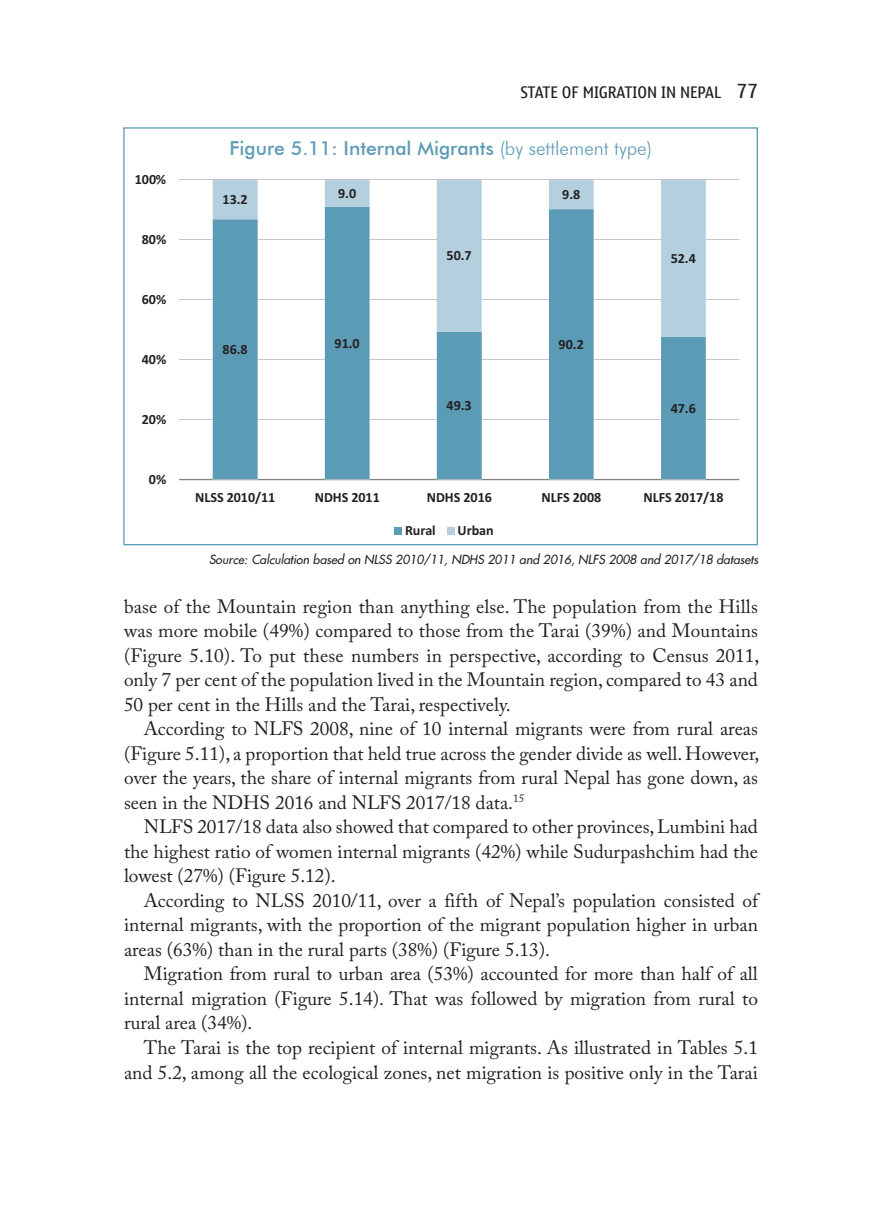
<style>
.page{position:relative;width:882px;height:1206px;background:#fff}
.page>*{position:absolute;margin:0;border:0;box-sizing:border-box;transform-origin:0 0}
.t1{font:19.25px "Adobe Caslon Pro";color:#231f20}
._1_Figures_head___Ta{font:500 19.25px "Futura BT";color:#5c9bb5}
.t2{font:15.75px "Nokia Standard Multiscript";color:#231f20}
.t3{font:700 14px "Calibri";color:#231f20}
._1_source{font:italic 12.25px "Futura 2";color:#231f20}
.s1{font-size:19.25px}
.s2{font-weight:300}
</style>
<div class="page">
<hr style="left:706px;top:419px;width:33px;height:1px;background:#808285">
<hr style="left:179px;top:419px;width:34px;height:1px;background:#808285">
<hr style="left:706px;top:359px;width:33px;height:1px;background:#808285">
<hr style="left:179px;top:359px;width:34px;height:1px;background:#808285">
<hr style="left:594px;top:299px;width:145px;height:1px;background:#808285">
<hr style="left:179px;top:299px;width:34px;height:1px;background:#808285">
<hr style="left:594px;top:239px;width:145px;height:1px;background:#808285">
<hr style="left:179px;top:239px;width:34px;height:1px;background:#808285">
<hr style="left:179px;top:179px;width:560px;height:1px;background:#808285">
<svg style="left:213px;top:337px;width:493px;height:142px"></svg>
<svg style="left:213px;top:180px;width:493px;height:157px"></svg>
<svg style="left:179px;top:479px;width:560px;height:1px"></svg>
<hr style="left:661px;top:479px;width:45px;height:1px;background:#b4d0de">
<hr style="left:549px;top:479px;width:45px;height:1px;background:#b4d0de">
<hr style="left:437px;top:479px;width:45px;height:1px;background:#b4d0de">
<hr style="left:325px;top:479px;width:45px;height:1px;background:#b4d0de">
<hr style="left:213px;top:479px;width:45px;height:1px;background:#b4d0de">
<div style="left:394px;top:527px;width:8px;height:7px;background:#5c9bb5"></div>
<div style="left:447px;top:527px;width:7px;height:7px;background:#b4d0de"></div>
<p class="t2" style="left:521px;top:83px;width:239px">STATE OF MIGRATION IN NEPAL <span class="s1">77</span></p>
<p class="t3" style="left:135px;top:169px;width:33px">100%</p>
<p class="t3" style="left:142px;top:229px;width:26px">80%</p>
<p class="t3" style="left:142px;top:289px;width:26px">60%</p>
<p class="t3" style="left:142px;top:349px;width:26px">40%</p>
<p class="t3" style="left:142px;top:409px;width:26px">20%</p>
<p class="t3" style="left:149px;top:469px;width:19px">0%</p>
<p class="_1_Figures_head___Ta" style="left:229px;top:137px;width:424px">Figure 5.11: Internal Migrants <span class="s2">(by settlement type)</span></p>
<p class="t3" style="left:223px;top:190px;width:27px">13.2</p>
<p class="t3" style="left:223px;top:339px;width:27px">86.8</p>
<p class="t3" style="left:338px;top:183px;width:20px">9.0</p>
<p class="t3" style="left:335px;top:333px;width:27px">91.0</p>
<p class="t3" style="left:447px;top:246px;width:27px">50.7</p>
<p class="t3" style="left:447px;top:396px;width:27px">49.3</p>
<p class="t3" style="left:562px;top:184px;width:20px">9.8</p>
<p class="t3" style="left:559px;top:334px;width:27px">90.2</p>
<p class="t3" style="left:671px;top:248px;width:27px">52.4</p>
<p class="t3" style="left:671px;top:398px;width:27px">47.6</p>
<p class="t3" style="left:195px;top:487px;width:82px">NLSS 2010/11</p>
<p class="t3" style="left:315px;top:487px;width:67px">NDHS 2011</p>
<p class="t3" style="left:427px;top:487px;width:67px">NDHS 2016</p>
<p class="t3" style="left:542px;top:487px;width:61px">NLFS 2008</p>
<p class="t3" style="left:643px;top:487px;width:82px">NLFS 2017/18</p>
<p class="t3" style="left:405px;top:520px;width:32px">Rural</p>
<p class="t3" style="left:458px;top:520px;width:38px">Urban</p>
<p class="_1_source" style="left:209px;top:551px;width:551px">Source: Calculation based on NLSS 2010/11, NDHS 2011 and 2016, NLFS 2008 and 2017/18 datasets</p>
<p class="t1" style="left:124px;top:595px;width:635px">base of the Mountain region than anything else. The population from the Hills</p>
<p class="t1" style="left:124px;top:619px;width:635px">was more mobile (49%) compared to those from the Tarai (39%) and Mountains</p>
<p class="t1" style="left:124px;top:644px;width:637px">(Figure 5.10). To put these numbers in perspective, according to Census 2011,</p>
<p class="t1" style="left:124px;top:668px;width:635px">only 7 per cent of the population lived in the Mountain region, compared to 43 and</p>
<p class="t1" style="left:124px;top:693px;width:388px">50 per cent in the Hills and the Tarai, respectively.</p>
<p class="t1" style="left:144px;top:717px;width:616px">According to NLFS 2008, nine of 10 internal migrants were from rural areas</p>
<p class="t1" style="left:124px;top:742px;width:637px">(Figure 5.11), a proportion that held true across the gender divide as well. However,</p>
<p class="t1" style="left:124px;top:766px;width:636px">over the years, the share of internal migrants from rural Nepal has gone down, as</p>
<p class="t1" style="left:124px;top:791px;width:402px">seen in the NDHS 2016 and NLFS 2017/18 data.<sup>15</sup></p>
<p class="t1" style="left:144px;top:815px;width:616px">NLFS 2017/18 data also showed that compared to other provinces, Lumbini had</p>
<p class="t1" style="left:124px;top:840px;width:635px">the highest ratio of women internal migrants (42%) while Sudurpashchim had the</p>
<p class="t1" style="left:124px;top:864px;width:213px">lowest (27%) (Figure 5.12).</p>
<p class="t1" style="left:144px;top:889px;width:616px">According to NLSS 2010/11, over a fifth of Nepal’s population consisted of</p>
<p class="t1" style="left:124px;top:913px;width:635px">internal migrants, with the proportion of the migrant population higher in urban</p>
<p class="t1" style="left:124px;top:938px;width:428px">areas (63%) than in the rural parts (38%) (Figure 5.13).</p>
<p class="t1" style="left:144px;top:962px;width:616px">Migration from rural to urban area (53%) accounted for more than half of all</p>
<p class="t1" style="left:124px;top:987px;width:635px">internal migration (Figure 5.14). That was followed by migration from rural to</p>
<p class="t1" style="left:124px;top:1011px;width:130px">rural area (34%).</p>
<p class="t1" style="left:144px;top:1036px;width:616px">The Tarai is the top recipient of internal migrants. As illustrated in Tables 5.1</p>
<p class="t1" style="left:124px;top:1060px;width:635px">and 5.2, among all the ecological zones, net migration is positive only in the Tarai</p>
</div>
